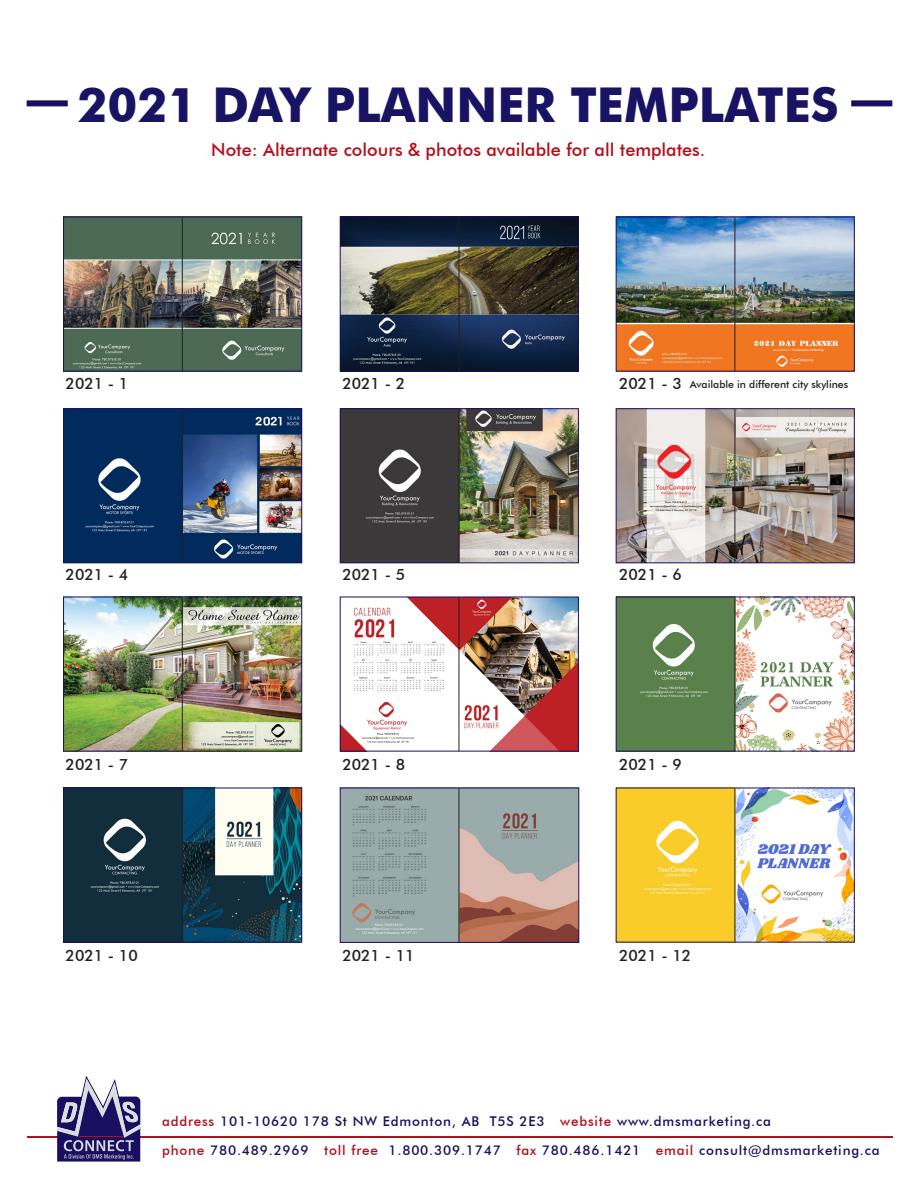
<style>
.page{position:relative;width:918px;height:1188px;background:#fff}
.page>*{position:absolute;margin:0;border:0;box-sizing:border-box;transform-origin:0 0}
.t1{font:700 48px "Futura BT";color:#191364}
.t2{font:500 18px "Futura BT";color:#b50e1a}
.t3{font:500 15.6px "Futura BT";color:#231f20}
.t4{font:500 13.5px "Futura BT";letter-spacing:.06em;color:#1a0e60}
.t5{font:500 10.5px "Futura BT";color:#231f20}
.s1{color:#b50e1a}
</style>
<div class="page">
<img style="left:65px;top:219px;width:235px;height:150px">
<div style="left:63px;top:217px;width:239px;height:154px;border:1px solid #1a0e60"></div>
<hr style="left:182px;top:217px;width:1px;height:154px;background:#231f20">
<hr style="left:28px;top:1136px;width:865px;height:1px;background:#b50e1a">
<svg style="left:57px;top:1076px;width:83px;height:86px"></svg>
<div style="left:27px;top:100px;width:41px;height:6px;background:#1a0e60"></div>
<img style="left:342px;top:219px;width:235px;height:150px">
<div style="left:340px;top:217px;width:239px;height:154px;border:1px solid #1a0e60"></div>
<hr style="left:459px;top:217px;width:1px;height:154px;background:#231f20">
<img style="left:618px;top:219px;width:235px;height:150px">
<div style="left:616px;top:217px;width:239px;height:154px;border:1px solid #1a0e60"></div>
<hr style="left:735px;top:217px;width:1px;height:154px;background:#231f20">
<div style="left:851px;top:100px;width:41px;height:6px;background:#1a0e60"></div>
<img style="left:65px;top:411px;width:235px;height:150px">
<div style="left:63px;top:409px;width:239px;height:154px;border:1px solid #1a0e60"></div>
<hr style="left:182px;top:409px;width:1px;height:154px;background:#231f20">
<img style="left:342px;top:411px;width:235px;height:150px">
<div style="left:340px;top:409px;width:239px;height:154px;border:1px solid #1a0e60"></div>
<hr style="left:459px;top:409px;width:1px;height:154px;background:#231f20">
<img style="left:618px;top:411px;width:235px;height:150px">
<div style="left:616px;top:409px;width:239px;height:154px;border:1px solid #1a0e60"></div>
<hr style="left:735px;top:409px;width:1px;height:154px;background:#231f20">
<img style="left:65px;top:599px;width:235px;height:150px">
<div style="left:63px;top:597px;width:239px;height:154px;border:1px solid #1a0e60"></div>
<hr style="left:182px;top:597px;width:1px;height:154px;background:#231f20">
<img style="left:342px;top:599px;width:235px;height:150px">
<hr style="left:459px;top:597px;width:1px;height:154px;background:#231f20">
<img style="left:618px;top:599px;width:235px;height:150px">
<div style="left:616px;top:597px;width:239px;height:154px;border:1px solid #1a0e60"></div>
<hr style="left:735px;top:597px;width:1px;height:154px;background:#231f20">
<img style="left:65px;top:790px;width:235px;height:150px">
<div style="left:63px;top:788px;width:239px;height:154px;border:1px solid #1a0e60"></div>
<hr style="left:182px;top:788px;width:1px;height:154px;background:#231f20">
<img style="left:342px;top:790px;width:235px;height:151px">
<div style="left:340px;top:788px;width:239px;height:155px;border:1px solid #1a0e60"></div>
<hr style="left:459px;top:788px;width:1px;height:154px;background:#231f20">
<img style="left:618px;top:790px;width:235px;height:150px">
<hr style="left:735px;top:788px;width:1px;height:154px;background:#231f20">
<p class="t1" style="left:77px;top:75px;width:763px">2021 DAY PLANNER TEMPLATES</p>
<p class="t2" style="left:211px;top:139px;width:496px">Note: Alternate colours &amp; photos available for all templates.</p>
<p class="t3" style="left:66px;top:374px;width:64px">2021 - 1</p>
<p class="t3" style="left:342px;top:374px;width:64px">2021 - 2</p>
<p class="t3" style="left:619px;top:374px;width:64px">2021 - 3</p>
<p class="t5" style="left:690px;top:377px;width:160px">Available in different city skylines</p>
<p class="t3" style="left:66px;top:565px;width:64px">2021 - 4</p>
<p class="t3" style="left:342px;top:565px;width:64px">2021 - 5</p>
<p class="t3" style="left:619px;top:565px;width:64px">2021 - 6</p>
<p class="t3" style="left:66px;top:754px;width:64px">2021 - 7</p>
<p class="t3" style="left:342px;top:754px;width:64px">2021 - 8</p>
<p class="t3" style="left:619px;top:754px;width:64px">2021 - 9</p>
<p class="t3" style="left:66px;top:945px;width:74px">2021 - 10</p>
<p class="t3" style="left:342px;top:945px;width:74px">2021 - 11</p>
<p class="t3" style="left:619px;top:945px;width:74px">2021 - 12</p>
<p class="t4" style="left:162px;top:1113px;width:610px"><span class="s1">address</span> 101-10620 178 St NW Edmonton, AB T5S 2E3 <span class="s1">website</span> www.dmsmarketing.ca</p>
<p class="t4" style="left:162px;top:1142px;width:719px"><span class="s1">phone</span> 780.489.2969 <span class="s1">toll free</span> 1.800.309.1747 <span class="s1">fax</span> 780.486.1421 <span class="s1">email</span> consult@dmsmarketing.ca</p>
</div>
